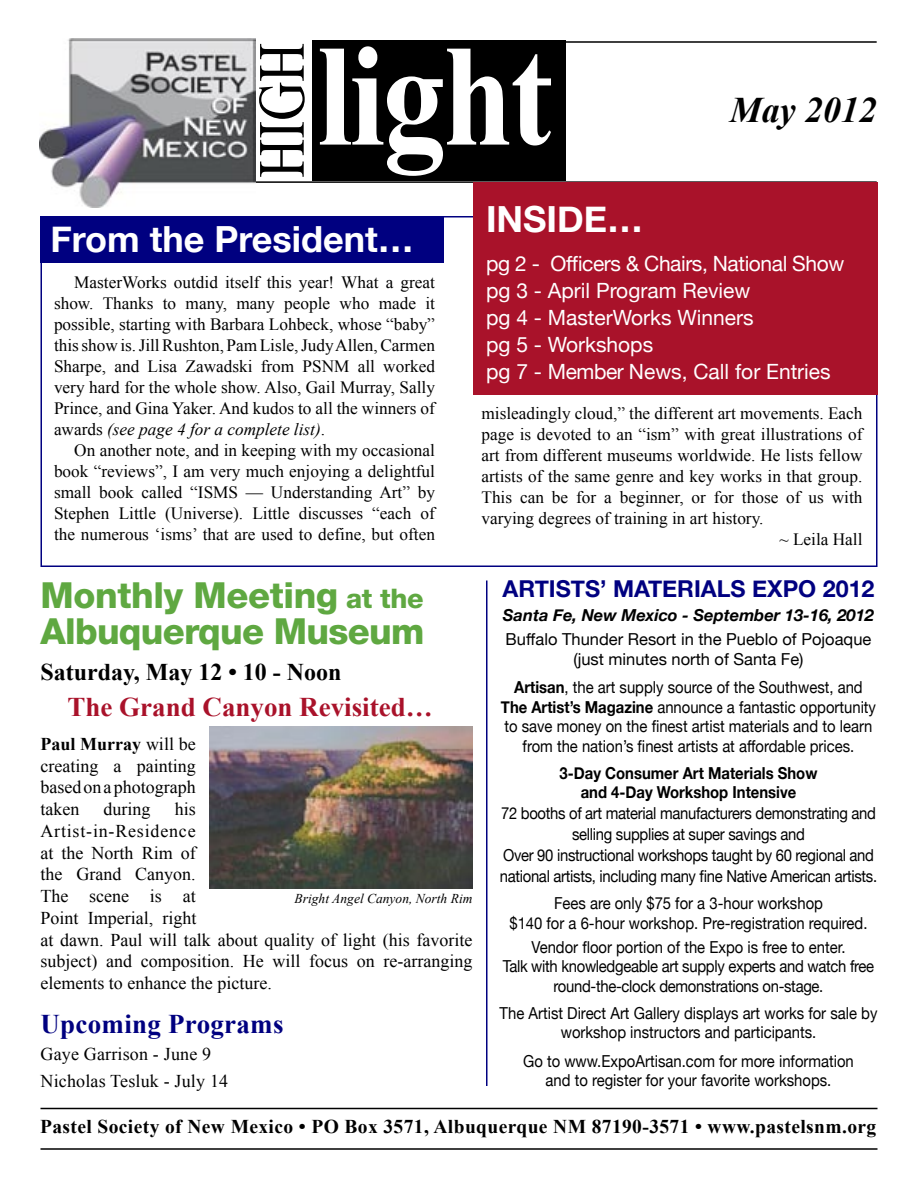
<style>
.page{position:relative;width:918px;height:1188px;background:#fff}
.page>*{position:absolute;margin:0;border:0;box-sizing:border-box;transform-origin:0 0}
.t1{font:700 144.9px "Times New Roman";letter-spacing:-.02em;color:#fff;scale:.87 1}
.t2{font:65.85px "Times New Roman";color:#000;scale:.82 1}
.t3{font:800 36px/36px "Helvetica Neue";letter-spacing:-.02em;color:#5fa841}
.t4{font:700 36px "Helvetica Neue";color:#fff}
.t5{font:italic 700 36px "Times New Roman";color:#000}
.t6{font:700 27px "Times New Roman";color:#a9122a}
.t7{font:700 27px "Times New Roman";letter-spacing:.01em;color:#000080}
.t8{font:700 24px "Times New Roman";color:#000}
.t9{font:700 23.25px "Helvetica Neue";color:#000080}
.t10{font:21px "Helvetica Neue";color:#fff}
.t11{font:21px "Helvetica Neue";letter-spacing:-.02em;color:#fff}
.t12{font:700 19.5px "Times New Roman";letter-spacing:.02em;color:#000}
.t13{font:18px/21.8px "Times New Roman";color:#000;text-align:justify}
.t14{font:17.25px/21px "Times New Roman";color:#000;text-align:justify}
.t15{font:16.5px/19.5px "Helvetica Neue";color:#000;text-align:center;scale:.9 1}
.t16{font:16.5px/21px "Helvetica Neue";letter-spacing:-.02em;color:#000;text-align:center;scale:.9 1}
.t17{font:16.5px/19.5px "Helvetica Neue";color:#000;text-align:center}
.t18{font:700 16.5px "Helvetica Neue";color:#000;scale:.9 1}
.t19{font:italic 700 16.5px "Helvetica Neue";color:#000}
.t20{font:italic 13.5px "Times New Roman";color:#000}
.s1{font-style:italic}
.s2{font-size:27px}
.s3{font-weight:700}
</style>
<div class="page">
<div style="left:312px;top:40px;width:254px;height:142px;background:#000"></div>
<hr style="left:312px;top:41px;width:565px;height:2px;background:#000">
<hr style="left:40px;top:1108px;width:838px;height:1px;background:#000">
<hr style="left:40px;top:1148px;width:838px;height:2px;background:#000">
<hr style="left:121px;top:181px;width:756px;height:2px;background:#000">
<img style="left:39px;top:39px;width:216px;height:169px">
<div style="left:41px;top:216px;width:403px;height:47px;background:#000080"></div>
<div style="left:473px;top:182px;width:405px;height:212px;background:#a9122a"></div>
<img style="left:209px;top:726px;width:263px;height:162px">
<hr style="left:486px;top:580px;width:2px;height:506px;background:#000080">
<p class="t2" style="left:237px;top:178px;width:166px;rotate:-90deg">HIGH</p>
<p class="t1" style="left:317px;top:-4px;width:272px">light</p>
<p class="t5" style="left:730px;top:84px;width:148px">May 2012</p>
<p class="t4" style="left:51px;top:216px;width:365px">From the President…</p>
<p class="t14" style="left:54px;top:271px;width:383px;text-indent:20px">MasterWorks outdid itself this year! What a great show. Thanks to many, many people who made it possible, starting with Barbara Lohbeck, whose “baby” this show is. Jill Rushton, Pam Lisle, Judy Allen, Carmen Sharpe, and Lisa Zawadski from PSNM all worked very hard for the whole show. Also, Gail Murray, Sally Prince, and Gina Yaker. And kudos to all the winners of awards <span class="s1">(see page 4 for a complete list)</span>.</p>
<p class="t14" style="left:54px;top:439px;width:383px;text-indent:20px">On another note, and in keeping with my occasional book “reviews”, I am very much enjoying a delightful small book called “ISMS — Understanding Art” by Stephen Little (Universe). Little discusses “each of the numerous ‘isms’ that are used to define, but often</p>
<p class="t4" style="left:486px;top:197px;width:159px">INSIDE…</p>
<p class="t11" style="left:486px;top:251px;width:360px">pg 2 - Officers &amp; Chairs, National Show</p>
<p class="t10" style="left:486px;top:278px;width:266px">pg 3 - April Program Review</p>
<p class="t10" style="left:486px;top:305px;width:269px">pg 4 - MasterWorks Winners</p>
<p class="t10" style="left:486px;top:332px;width:169px">pg 5 - Workshops</p>
<p class="t10" style="left:486px;top:359px;width:346px">pg 7 - Member News, Call for Entries</p>
<p class="t14" style="left:482px;top:403px;width:383px">misleadingly cloud,” the different art movements. Each page is devoted to an “ism” with great illustrations of art from different museums worldwide. He lists fellow artists of the same genre and key works in that group.<br>This can be for a beginner, or for those of us with varying degrees of training in art history.</p>
<p class="t14" style="left:779px;top:529px;width:85px">~ Leila Hall</p>
<p class="t3" style="left:41px;top:577px;width:385px">Monthly Meeting <span class="s2">at the<br></span>Albuquerque Museum</p>
<p class="t8" style="left:41px;top:655px;width:303px">Saturday, May 12 • 10 - Noon</p>
<p class="t6" style="left:68px;top:688px;width:367px">The Grand Canyon Revisited…</p>
<p class="t13" style="left:41px;top:733px;width:157px"><span class="s3">Paul Murray</span> will be creating a painting based on a photograph taken</p>
<p class="t13" style="left:41px;top:798px;width:434px;text-align:left;text-indent:134px">his<br>Artist-in-Residence<br>at the North Rim of<br>the Grand Canyon.<br>The scene is at<br>Point Imperial, right<br>at dawn. Paul will talk about quality of light (his favorite subject) and composition. He will focus on re-arranging elements to enhance the picture.</p>
<p class="t7" style="left:41px;top:1005px;width:245px">Upcoming Programs</p>
<p class="t13" style="left:41px;top:1042px;width:172px">Gaye Garrison - June 9</p>
<p class="t13" style="left:41px;top:1069px;width:189px">Nicholas Tesluk - July 14</p>
<p class="t13" style="left:104px;top:798px;width:48px">during</p>
<p class="t20" style="left:295px;top:890px;width:179px">Bright Angel Canyon, North Rim</p>
<p class="t9" style="left:502px;top:574px;width:374px">ARTISTS’ MATERIALS EXPO 2012</p>
<p class="t19" style="left:503px;top:605px;width:373px">Santa Fe, New Mexico - September 13-16, 2012</p>
<p class="t17" style="left:506px;top:629px;width:367px">Buffalo Thunder Resort in the Pueblo of Pojoaque (just minutes north of Santa Fe)</p>
<p class="t15" style="left:501px;top:677px;width:418px"><span class="s3">Artisan</span>, the art supply source of the Southwest, and <span class="s3">The Artist’s Magazine</span> announce a fantastic opportunity to save money on the finest artist materials and to learn from the nation’s finest artists at affordable prices.</p>
<p class="t18" style="left:560px;top:763px;width:288px">3-Day Consumer Art Materials Show</p>
<p class="t18" style="left:581px;top:782px;width:241px">and 4-Day Workshop Intensive</p>
<p class="t16" style="left:501px;top:803px;width:418px">72 booths of art material manufacturers demonstrating and selling supplies at super savings and</p>
<p class="t16" style="left:503px;top:845px;width:414px">Over 90 instructional workshops taught by 60 regional and</p>
<p class="t16" style="left:500px;top:866px;width:421px">national artists, including many fine Native American artists.</p>
<p class="t15" style="left:554px;top:893px;width:300px">Fees are only $75 for a 3-hour workshop</p>
<p class="t15" style="left:509px;top:913px;width:399px">$140 for a 6-hour workshop. Pre-registration required.</p>
<p class="t15" style="left:531px;top:937px;width:350px">Vendor floor portion of the Expo is free to enter.</p>
<p class="t16" style="left:503px;top:956px;width:414px;line-height:19.5px">Talk with knowledgeable art supply experts and watch free round-the-clock demonstrations on-stage.</p>
<p class="t15" style="left:500px;top:1003px;width:421px">The Artist Direct Art Gallery displays art works for sale by workshop instructors and participants.</p>
<p class="t15" style="left:523px;top:1051px;width:369px">Go to www.ExpoArtisan.com for more information</p>
<p class="t15" style="left:546px;top:1070px;width:319px">and to register for your favorite workshops.</p>
<p class="t12" style="left:40px;top:1113px;width:838px">Pastel Society of New Mexico • PO Box 3571, Albuquerque NM 87190-3571 • www.pastelsnm.org</p>
</div>
